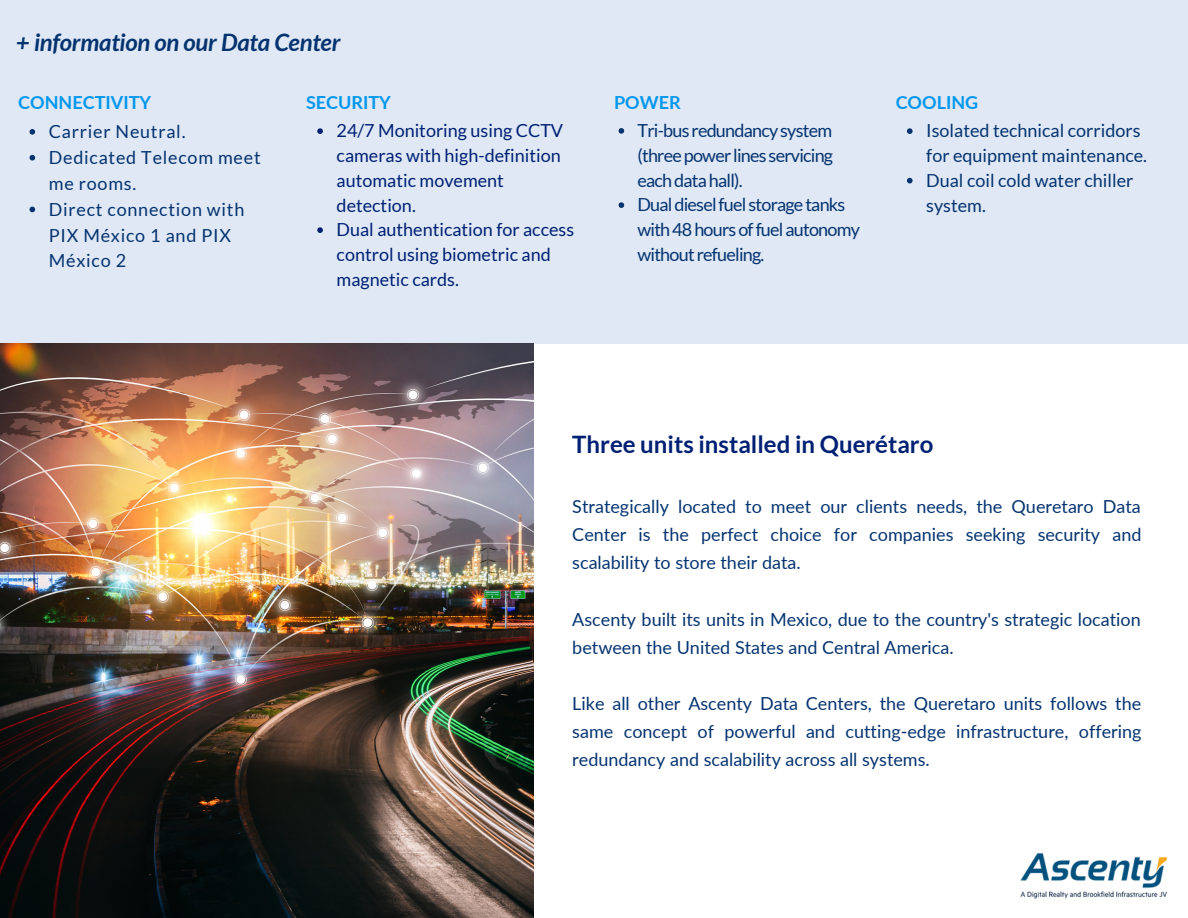
<style>
.page{position:relative;width:1188px;height:918px;background:#fff}
.page>*{position:absolute;margin:0;border:0;box-sizing:border-box;transform-origin:0 0}
.t1{font:700 24px "Lato";color:#002074}
.t2{font:italic 700 24px "Lato";letter-spacing:-.01em;color:#053370}
.t3{font:18px/28.2px "Lato";color:#053370;text-align:justify}
.t4{font:18px/24.8px "Lato";color:#002074}
.t5{font:18px/25.8px "Lato";letter-spacing:.04em;color:#053370}
.t6{font:18px/24.8px "Lato";letter-spacing:-.04em;color:#053370}
.t7{font:700 18px "Lato";color:#0097ee}
</style>
<div class="page">
<div style="left:0;top:0;width:1188px;height:343px;background:#dfe8f4"></div>
<img style="left:0;top:344px;width:533px;height:574px">
<svg style="left:317px;top:128px;width:6px;height:6px"></svg>
<svg style="left:317px;top:227px;width:6px;height:6px"></svg>
<svg style="left:30px;top:129px;width:5px;height:6px"></svg>
<svg style="left:30px;top:155px;width:5px;height:6px"></svg>
<svg style="left:30px;top:207px;width:5px;height:5px"></svg>
<svg style="left:619px;top:128px;width:5px;height:6px"></svg>
<svg style="left:619px;top:202px;width:5px;height:6px"></svg>
<svg style="left:907px;top:128px;width:6px;height:6px"></svg>
<svg style="left:907px;top:178px;width:6px;height:5px"></svg>
<img style="left:1020px;top:853px;width:147px;height:46px">
<p class="t2" style="left:16px;top:28px;width:326px">+ information on our Data Center</p>
<p class="t7" style="left:18px;top:91px;width:134px">CONNECTIVITY</p>
<p class="t5" style="left:49px;top:118px;width:138px">Carrier Neutral.</p>
<p class="t5" style="left:49px;top:144px;width:213px">Dedicated Telecom meet me rooms.</p>
<p class="t5" style="left:49px;top:196px;width:197px">Direct connection with<br>PIX México 1 and PIX<br>México 2</p>
<p class="t7" style="left:306px;top:91px;width:86px">SECURITY</p>
<p class="t7" style="left:614px;top:91px;width:68px">POWER</p>
<p class="t3" style="left:637px;top:118px;width:197px;line-height:24.8px">Tri-bus redundancysystem (threepower lines servicing eachdatahall).</p>
<p class="t6" style="left:637px;top:192px;width:224px">Dualdieselfuel storagetanks with48hoursoffuelautonomy without refueling.</p>
<p class="t4" style="left:337px;top:118px;width:228px">24/7 Monitoring using CCTV cameras with high-definition automatic movement detection.</p>
<p class="t4" style="left:337px;top:217px;width:239px">Dual authentication for access control using biometric and magnetic cards.</p>
<p class="t7" style="left:896px;top:91px;width:84px">COOLING</p>
<p class="t3" style="left:926px;top:118px;width:222px;line-height:24.8px">Isolated technical corridors for equipment maintenance.</p>
<p class="t3" style="left:926px;top:168px;width:209px;line-height:24.8px">Dual coil cold water chiller system.</p>
<p class="t1" style="left:572px;top:430px;width:363px">Three units installed in Querétaro</p>
<p class="t3" style="left:572px;top:492px;width:571px">Strategically located to meet our clients needs, the Queretaro Data Center is the perfect choice for companies seeking security and scalability to store their data.</p>
<p class="t3" style="left:572px;top:605px;width:570px">Ascenty built its units in Mexico, due to the country's strategic location between the United States and Central America.</p>
<p class="t3" style="left:572px;top:689px;width:571px">Like all other Ascenty Data Centers, the Queretaro units follows the same concept of powerful and cutting-edge infrastructure, offering redundancy and scalability across all systems.</p>
</div>
